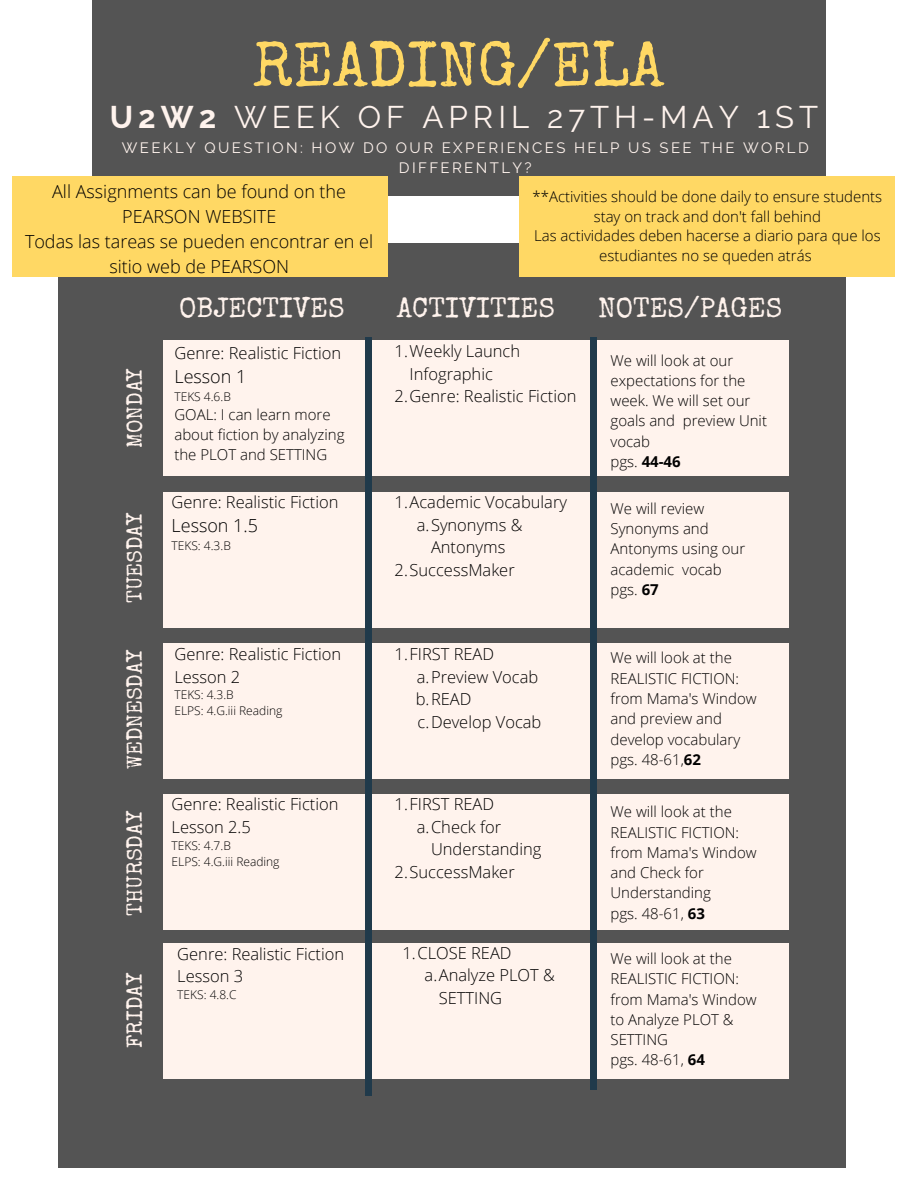
<style>
.page{position:relative;width:918px;height:1188px;background:#fff}
.page>*{position:absolute;margin:0;border:0;box-sizing:border-box;transform-origin:0 0}
.t1{font:63px "Special Elite";color:#ffd864}
.t2{font:31.2px "Raleway";letter-spacing:.16em;color:#fff3ed}
.t3{font:28.05px "Special Elite";color:#fff3ed}
.t4{font:21.75px "Special Elite";color:#fff3ed}
.t5{font:300 18px/24.8px "Open Sans";color:#000;text-align:center}
.t6{font:300 16.5px/22.5px "Open Sans";color:#000}
.t7{font:300 15px/20.2px "Open Sans";color:#000}
.t8{font:15px/20.1px "Raleway";letter-spacing:.16em;color:#fff3ed;text-align:center}
.t9{font:300 12px/15.8px "Open Sans";color:#000}
.s1{font-weight:700}
</style>
<div class="page">
<svg style="left:12px;top:176px;width:29px;height:1px"></svg>
<svg style="left:825px;top:53px;width:1px;height:39px"></svg>
<div style="left:92px;top:0;width:733px;height:196px;background:#545454"></div>
<div style="left:59px;top:243px;width:786px;height:925px;background:#545454"></div>
<div style="left:163px;top:341px;width:625px;height:135px;background:#fff3ed"></div>
<div style="left:163px;top:492px;width:625px;height:135px;background:#fff3ed"></div>
<div style="left:163px;top:643px;width:625px;height:135px;background:#fff3ed"></div>
<div style="left:163px;top:794px;width:625px;height:135px;background:#fff3ed"></div>
<div style="left:163px;top:943px;width:626px;height:135px;background:#fff3ed"></div>
<div style="left:366px;top:337px;width:6px;height:759px;background:#203a4b"></div>
<div style="left:591px;top:337px;width:5px;height:753px;background:#203a4b"></div>
<div style="left:12px;top:177px;width:376px;height:100px;background:#ffd864"></div>
<div style="left:519px;top:177px;width:376px;height:100px;background:#ffd864"></div>
<h1 class="t1" style="left:253px;top:41px;width:413px">READING/ELA</h1>
<h2 class="t2" style="left:110px;top:98px;width:710px"><span class="s1">U2W2</span> WEEK OF APRIL 27TH-MAY 1ST</h2>
<p class="t8" style="left:122px;top:138px;width:688px">WEEKLY QUESTION: HOW DO OUR EXPERIENCES HELP US SEE THE WORLD<br>DIFFERENTLY?</p>
<p class="t5" style="left:25px;top:179px;width:350px">All Assignments can be found on the<br>PEARSON WEBSITE<br>Todas las tareas se pueden encontrar en el sitio web de PEARSON</p>
<p class="t7" style="left:533px;top:186px;width:351px;line-height:19.8px;text-align:center">**Activities should be done daily to ensure students stay on track and don't fall behind<br>Las actividades deben hacerse a diario para que los estudiantes no se queden atrás</p>
<h3 class="t4" style="left:127px;top:448px;width:82px;rotate:-90deg">MONDAY</h3>
<h3 class="t4" style="left:127px;top:603px;width:92px;rotate:-90deg">TUESDAY</h3>
<h3 class="t4" style="left:127px;top:769px;width:121px;rotate:-90deg">WEDNESDAY</h3>
<h3 class="t4" style="left:127px;top:916px;width:107px;rotate:-90deg">THURSDAY</h3>
<h3 class="t4" style="left:127px;top:1048px;width:77px;rotate:-90deg">FRIDAY</h3>
<h3 class="t3" style="left:179px;top:297px;width:167px">OBJECTIVES</h3>
<h3 class="t3" style="left:397px;top:297px;width:160px">ACTIVITIES</h3>
<h3 class="t3" style="left:598px;top:297px;width:186px">NOTES/PAGES</h3>
<p class="t6" style="left:174px;top:341px;width:168px">Genre: Realistic Fiction</p>
<p class="t5" style="left:174px;top:363px;width:73px">Lesson 1</p>
<p class="t9" style="left:174px;top:388px;width:58px">TEKS 4.6.B</p>
<p class="t7" style="left:174px;top:404px;width:172px">GOAL: I can learn more about fiction by analyzing the PLOT and SETTING</p>
<p class="t6" style="left:172px;top:491px;width:168px">Genre: Realistic Fiction</p>
<p class="t5" style="left:172px;top:513px;width:88px">Lesson 1.5</p>
<p class="t9" style="left:172px;top:538px;width:61px">TEKS: 4.3.B</p>
<p class="t6" style="left:174px;top:642px;width:168px">Genre: Realistic Fiction<br>Lesson 2</p>
<p class="t9" style="left:174px;top:687px;width:109px">TEKS: 4.3.B<br>ELPS: 4.G.iii Reading</p>
<p class="t6" style="left:172px;top:793px;width:168px">Genre: Realistic Fiction<br>Lesson 2.5</p>
<p class="t9" style="left:172px;top:837px;width:109px">TEKS: 4.7.B<br>ELPS: 4.G.iii Reading</p>
<p class="t6" style="left:177px;top:942px;width:168px">Genre: Realistic Fiction<br>Lesson 3</p>
<p class="t9" style="left:177px;top:986px;width:61px">TEKS: 4.8.C</p>
<p class="t6" style="left:395px;top:339px;width:127px">1.Weekly Launch</p>
<p class="t6" style="left:410px;top:362px;width:85px">Infographic</p>
<p class="t6" style="left:395px;top:384px;width:183px">2.Genre: Realistic Fiction</p>
<p class="t6" style="left:395px;top:491px;width:174px">1.Academic Vocabulary</p>
<p class="t6" style="left:417px;top:513px;width:107px">a.Synonyms &amp;</p>
<p class="t6" style="left:431px;top:536px;width:76px">Antonyms</p>
<p class="t6" style="left:395px;top:558px;width:122px">2.SuccessMaker</p>
<p class="t6" style="left:416px;top:642px;width:127px;text-indent:-21px">1.FIRST READ a.Preview Vocab b.READ c.Develop Vocab</p>
<p class="t6" style="left:395px;top:793px;width:101px">1.FIRST READ</p>
<p class="t6" style="left:417px;top:815px;width:86px">a.Check for</p>
<p class="t6" style="left:431px;top:838px;width:112px">Understanding</p>
<p class="t6" style="left:395px;top:860px;width:122px">2.SuccessMaker</p>
<p class="t6" style="left:403px;top:941px;width:111px">1.CLOSE READ</p>
<p class="t6" style="left:425px;top:964px;width:132px">a.Analyze PLOT &amp;</p>
<p class="t6" style="left:439px;top:986px;width:65px">SETTING</p>
<p class="t7" style="left:611px;top:350px;width:158px">We will look at our expectations for the week. We will set our goals and preview Unit vocab<br>pgs. <span class="s1">44-46</span></p>
<p class="t7" style="left:611px;top:498px;width:136px">We will review<br>Synonyms and<br>Antonyms using our academic vocab pgs. <span class="s1">67</span></p>
<p class="t7" style="left:611px;top:648px;width:148px">We will look at the<br>REALISTIC FICTION: from Mama's Window and preview and develop vocabulary pgs. 48-61,<span class="s1">62</span></p>
<p class="t7" style="left:611px;top:801px;width:148px">We will look at the<br>REALISTIC FICTION: from Mama's Window and Check for<br>Understanding<br>pgs. 48-61, <span class="s1">63</span></p>
<p class="t7" style="left:611px;top:948px;width:148px">We will look at the<br>REALISTIC FICTION: from Mama's Window to Analyze PLOT &amp;<br>SETTING<br>pgs. 48-61, <span class="s1">64</span></p>
</div>
